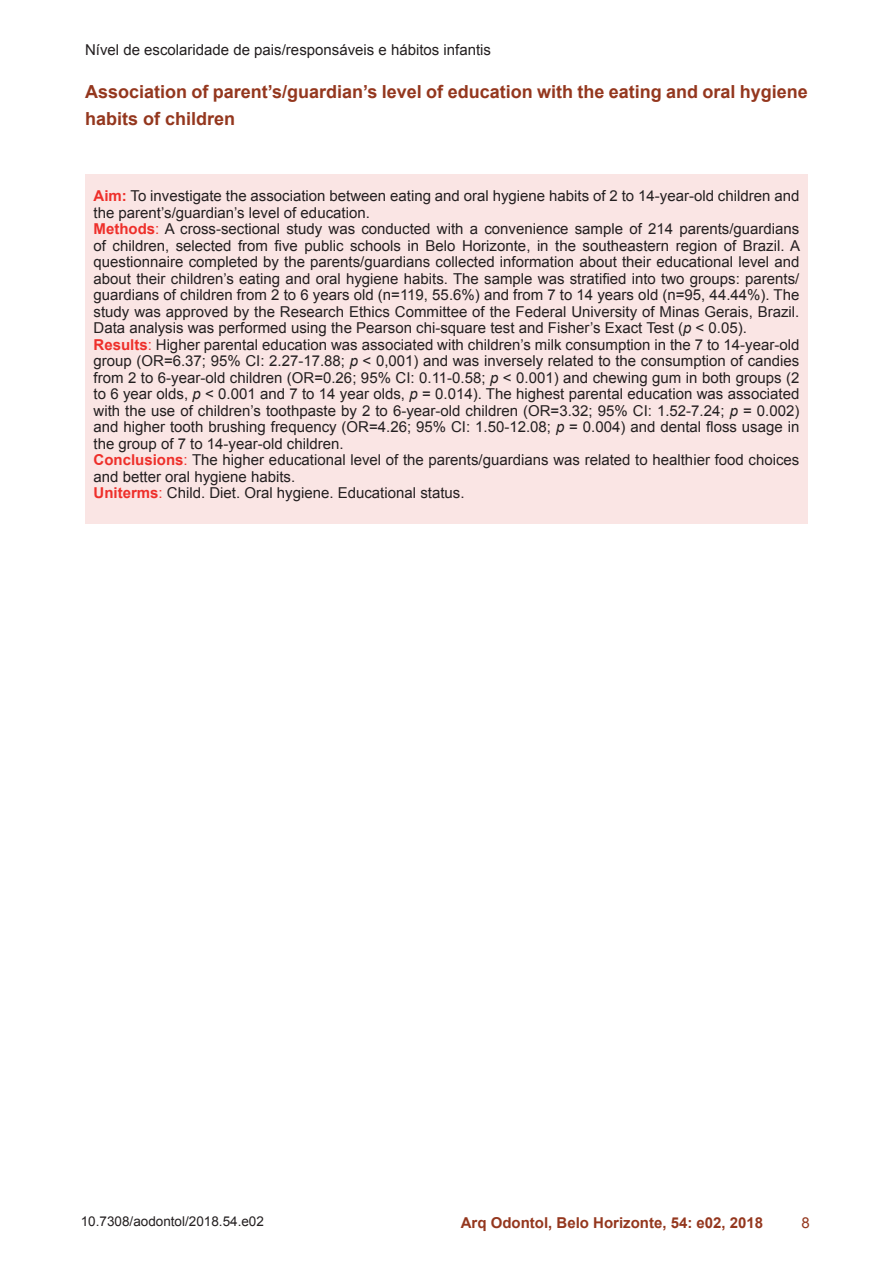
<style>
.page{position:relative;width:893px;height:1263px;background:#fff}
.page>*{position:absolute;margin:0;border:0;box-sizing:border-box;transform-origin:0 0}
.t1{font:700 18px/27px "Arial";color:#94371e}
.t2{font:15px/16.5px "Arial";color:#231f20}
.t3{font:700 15px "Arial";color:#94371e}
.t4{font:15px "Arial";color:#94371e}
.t5{font:13.5px "Arial";color:#231f20}
.s1{font-weight:700;color:#ee2f2a}
.s2{color:#ee2f2a}
.s3{font-style:italic}
</style>
<div class="page">
<div style="left:85px;top:174px;width:723px;height:349px;background:#fae5e4"></div>
<p class="t2" style="left:85px;top:41px;width:408px">Nível de escolaridade de pais/responsáveis e hábitos infantis</p>
<p class="t1" style="left:85px;top:79px;width:724px">Association of parent’s/guardian’s level of education with the eating and oral hygiene habits of children</p>
<p class="t2" style="left:94px;top:188px;width:708px"><span class="s1">Aim:</span> To investigate the association between eating and oral hygiene habits of 2 to 14-year-old children and the parent’s/guardian’s level of education.<br><span class="s1">Methods</span><span class="s2">:</span> A cross-sectional study was conducted with a convenience sample of 214 parents/guardians of children, selected from five public schools in Belo Horizonte, in the southeastern region of Brazil. A questionnaire completed by the parents/guardians collected information about their educational level and about their children’s eating and oral hygiene habits. The sample was stratified into two groups: parents/ guardians of children from 2 to 6 years old (n=119, 55.6%) and from 7 to 14 years old (n=95, 44.44%). The study was approved by the Research Ethics Committee of the Federal University of Minas Gerais, Brazil.<br>Data analysis was performed using the Pearson chi-square test and Fisher’s Exact Test (<span class="s3">p</span> &lt; 0.05).<br><span class="s1">Results</span><span class="s2">:</span> Higher parental education was associated with children’s milk consumption in the 7 to 14-year-old group (OR=6.37; 95% CI: 2.27-17.88; <span class="s3">p</span> &lt; 0,001) and was inversely related to the consumption of candies from 2 to 6-year-old children (OR=0.26; 95% CI: 0.11-0.58; <span class="s3">p</span> &lt; 0.001) and chewing gum in both groups (2 to 6 year olds, <span class="s3">p</span> &lt; 0.001 and 7 to 14 year olds, <span class="s3">p</span> = 0.014). The highest parental education was associated with the use of children’s toothpaste by 2 to 6-year-old children (OR=3.32; 95% CI: 1.52-7.24; <span class="s3">p</span> = 0.002) and higher tooth brushing frequency (OR=4.26; 95% CI: 1.50-12.08; <span class="s3">p</span> = 0.004) and dental floss usage in the group of 7 to 14-year-old children.<br><span class="s1">Conclusions</span><span class="s2">:</span> The higher educational level of the parents/guardians was related to healthier food choices and better oral hygiene habits.<br><span class="s1">Uniterms</span><span class="s2">:</span> Child. Diet. Oral hygiene. Educational status.</p>
<p class="t5" style="left:81px;top:1212px;width:185px">10.7308/aodontol/2018.54.e02</p>
<p class="t3" style="left:461px;top:1212px;width:304px">Arq Odontol, Belo Horizonte, 54: e02, 2018</p>
<p class="t4" style="left:801px;top:1212px;width:10px">8</p>
</div>
